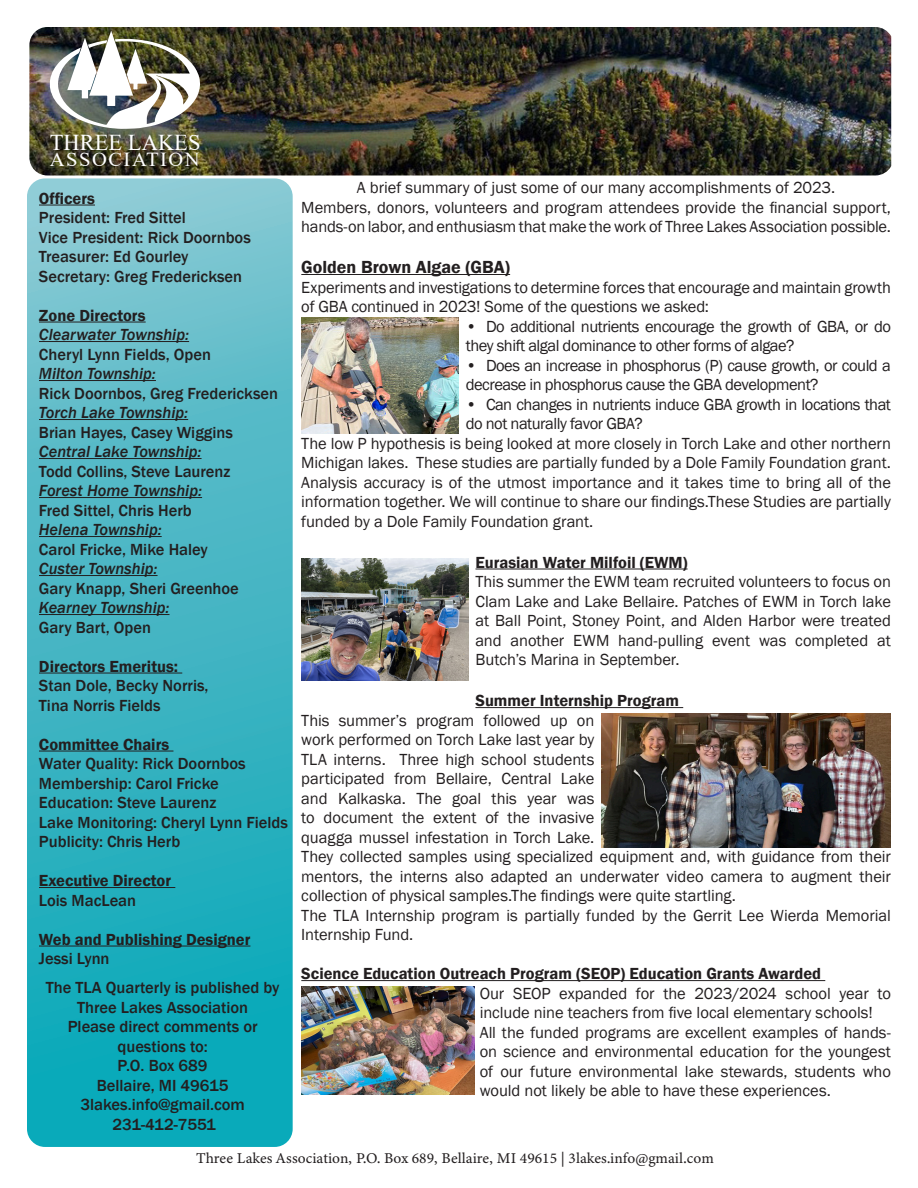
<style>
.page{position:relative;width:918px;height:1188px;background:#fff}
.page>*{position:absolute;margin:0;border:0;box-sizing:border-box;transform-origin:0 0}
.t1{font:22.65px "Times New Roman";color:#fff}
.t2{font:19.8px "Times New Roman";letter-spacing:.075em;color:#fff}
.Side_Body{font:600 18px "Franklin Gothic";color:#231f20}
.Body_paragraph{font:16.5px/19.5px "Franklin Gothic";letter-spacing:-.005em;color:#231f20}
.Side_Body-2{font:500 16.5px/19.5px "Franklin Gothic";color:#231f20;text-align:center}
.Body_paragraph-2{font:16.5px/19.5px "Franklin Gothic";letter-spacing:-.03em;color:#231f20}
.SideHead_1{font:600 16.5px "Franklin Gothic";color:#231f20}
.Side_Subhead{font:italic 500 16.5px "Franklin Gothic";color:#231f20}
.Side_Body-3{font:600 16.5px "Franklin Gothic";color:#231f20}
.t3{font:15px "Minion Variable Concept";color:#231f20}
</style>
<div class="page">
<img style="left:29px;top:27px;width:862px;height:149px">
<img style="left:50px;top:31px;width:150px;height:98px">
<svg style="left:27px;top:178px;width:266px;height:969px;background:#40b5c3"></svg>
<hr style="left:39px;top:205px;width:56px;height:1px;background:#231f20">
<hr style="left:39px;top:322px;width:107px;height:1px;background:#231f20">
<hr style="left:39px;top:341px;width:150px;height:1px;background:#231f20">
<hr style="left:39px;top:380px;width:117px;height:1px;background:#231f20">
<hr style="left:39px;top:419px;width:149px;height:1px;background:#231f20">
<hr style="left:39px;top:458px;width:163px;height:1px;background:#231f20">
<hr style="left:39px;top:497px;width:163px;height:1px;background:#231f20">
<hr style="left:39px;top:536px;width:123px;height:1px;background:#231f20">
<hr style="left:39px;top:575px;width:119px;height:1px;background:#231f20">
<hr style="left:39px;top:614px;width:131px;height:1px;background:#231f20">
<hr style="left:39px;top:673px;width:143px;height:1px;background:#231f20">
<hr style="left:39px;top:751px;width:134px;height:1px;background:#231f20">
<hr style="left:39px;top:887px;width:136px;height:1px;background:#231f20">
<hr style="left:39px;top:946px;width:211px;height:1px;background:#231f20">
<hr style="left:301px;top:274px;width:209px;height:1px;background:#231f20">
<hr style="left:475px;top:569px;width:213px;height:1px;background:#231f20">
<hr style="left:475px;top:707px;width:208px;height:1px;background:#231f20">
<hr style="left:301px;top:980px;width:524px;height:1px;background:#231f20">
<img style="left:601px;top:714px;width:290px;height:134px">
<img style="left:301px;top:558px;width:168px;height:122px">
<img style="left:301px;top:318px;width:158px;height:116px">
<img style="left:301px;top:986px;width:173px;height:109px">
<p class="t1" style="left:50px;top:127px;width:152px">THREE LAKES</p>
<p class="t2" style="left:50px;top:146px;width:151px">ASSOCIATION</p>
<p class="SideHead_1" style="left:39px;top:188px;width:58px">Officers</p>
<p class="Side_Body-2" style="left:39px;top:208px;width:148px">President: Fred Sittel</p>
<p class="Side_Body-2" style="left:39px;top:228px;width:213px">Vice President: Rick Doornbos</p>
<p class="Side_Body-2" style="left:39px;top:247px;width:151px">Treasurer: Ed Gourley</p>
<p class="Side_Body-2" style="left:39px;top:267px;width:205px">Secretary: Greg Fredericksen</p>
<p class="Side_Body-3" style="left:39px;top:305px;width:108px">Zone Directors</p>
<p class="Side_Subhead" style="left:39px;top:325px;width:152px">Clearwater Township:</p>
<p class="Side_Body-2" style="left:39px;top:345px;width:173px">Cheryl Lynn Fields, Open</p>
<p class="Side_Subhead" style="left:39px;top:364px;width:118px">Milton Township:</p>
<p class="Side_Body-2" style="left:39px;top:384px;width:241px">Rick Doornbos, Greg Fredericksen</p>
<p class="Side_Subhead" style="left:39px;top:403px;width:151px">Torch Lake Township:</p>
<p class="Side_Body-2" style="left:39px;top:423px;width:195px">Brian Hayes, Casey Wiggins</p>
<p class="Side_Subhead" style="left:39px;top:442px;width:164px">Central Lake Township:</p>
<p class="Side_Body-2" style="left:39px;top:462px;width:193px">Todd Collins, Steve Laurenz</p>
<p class="Side_Subhead" style="left:39px;top:481px;width:165px">Forest Home Township:</p>
<p class="Side_Body-2" style="left:39px;top:501px;width:154px">Fred Sittel, Chris Herb</p>
<p class="Side_Subhead" style="left:39px;top:520px;width:124px">Helena Township:</p>
<p class="Side_Body-2" style="left:39px;top:540px;width:170px">Carol Fricke, Mike Haley</p>
<p class="Side_Subhead" style="left:39px;top:559px;width:120px">Custer Township:</p>
<p class="Side_Body-2" style="left:39px;top:579px;width:201px">Gary Knapp, Sheri Greenhoe</p>
<p class="Side_Subhead" style="left:39px;top:598px;width:132px">Kearney Township:</p>
<p class="Side_Body-2" style="left:39px;top:618px;width:114px">Gary Bart, Open</p>
<p class="SideHead_1" style="left:39px;top:656px;width:141px">Directors Emeritus:</p>
<p class="Side_Body-2" style="left:39px;top:676px;width:171px">Stan Dole, Becky Norris,</p>
<p class="Side_Body-2" style="left:39px;top:696px;width:123px">Tina Norris Fields</p>
<p class="SideHead_1" style="left:39px;top:734px;width:132px">Committee Chairs</p>
<p class="Side_Body-2" style="left:39px;top:754px;width:208px">Water Quality: Rick Doornbos</p>
<p class="Side_Body-2" style="left:39px;top:774px;width:181px">Membership: Carol Fricke</p>
<p class="Side_Body-2" style="left:39px;top:793px;width:179px">Education: Steve Laurenz</p>
<p class="Side_Body-2" style="left:39px;top:813px;width:250px">Lake Monitoring: Cheryl Lynn Fields</p>
<p class="Side_Body-2" style="left:39px;top:832px;width:143px">Publicity: Chris Herb</p>
<p class="SideHead_1" style="left:39px;top:871px;width:134px">Executive Director</p>
<p class="Side_Body-2" style="left:39px;top:891px;width:99px">Lois MacLean</p>
<p class="SideHead_1" style="left:39px;top:929px;width:213px">Web and Publishing Designer</p>
<p class="Side_Body-2" style="left:39px;top:949px;width:72px">Jessi Lynn</p>
<p class="Side_Body-2" style="left:46px;top:978px;width:235px">The TLA Quarterly is published by</p>
<p class="Side_Body-2" style="left:77px;top:998px;width:173px">Three Lakes Association</p>
<p class="Side_Body-2" style="left:68px;top:1017px;width:191px">Please direct comments or questions to:</p>
<p class="Side_Body-2" style="left:118px;top:1056px;width:92px">P.O. Box 689</p>
<p class="Side_Body-2" style="left:97px;top:1076px;width:133px">Bellaire, MI 49615</p>
<p class="Side_Body-2" style="left:80px;top:1095px;width:166px">3lakes.info@gmail.com</p>
<p class="Side_Body-2" style="left:113px;top:1115px;width:105px">231-412-7551</p>
<p class="Body_paragraph" style="left:357px;top:178px;width:480px">A brief summary of just some of our many accomplishments of 2023.</p>
<p class="Body_paragraph" style="left:301px;top:198px;width:591px">Members, donors, volunteers and program attendees provide the financial support, hands-on labor, and enthusiasm that make the work of Three Lakes Association possible.</p>
<p class="Side_Body" style="left:301px;top:256px;width:210px">Golden Brown Algae (GBA)</p>
<p class="Body_paragraph" style="left:301px;top:278px;width:591px">Experiments and investigations to determine forces that encourage and maintain growth of GBA continued in 2023! Some of the questions we asked:</p>
<p class="Body_paragraph-2" style="left:466px;top:317px;width:427px">• Do additional nutrients encourage the growth of GBA, or do they shift algal dominance to other forms of algae?</p>
<p class="Body_paragraph-2" style="left:466px;top:356px;width:427px">• Does an increase in phosphorus (P) cause growth, or could a decrease in phosphorus cause the GBA development?</p>
<p class="Body_paragraph-2" style="left:466px;top:395px;width:427px">• Can changes in nutrients induce GBA growth in locations that do not naturally favor GBA?</p>
<p class="Body_paragraph" style="left:301px;top:434px;width:591px;text-align:justify">The low P hypothesis is being looked at more closely in Torch Lake and other northern Michigan lakes. These studies are partially funded by a Dole Family Foundation grant.<br>Analysis accuracy is of the utmost importance and it takes time to bring all of the information together. We will continue to share our findings.These Studies are partially funded by a Dole Family Foundation grant.</p>
<p class="SideHead_1" style="left:475px;top:552px;width:214px">Eurasian Water Milfoil (EWM)</p>
<p class="Body_paragraph" style="left:475px;top:572px;width:417px;text-align:justify">This summer the EWM team recruited volunteers to focus on Clam Lake and Lake Bellaire. Patches of EWM in Torch lake at Ball Point, Stoney Point, and Alden Harbor were treated and another EWM hand-pulling event was completed at Butch’s Marina in September.</p>
<p class="SideHead_1" style="left:475px;top:691px;width:205px">Summer Internship Program</p>
<p class="Body_paragraph" style="left:301px;top:711px;width:591px">This summer’s program followed up on<br>work performed on Torch Lake last year by<br>TLA interns. Three high school students<br>participated from Bellaire, Central Lake<br>and Kalkaska. The goal this year was<br>to document the extent of the invasive<br>quagga mussel infestation in Torch Lake.<br>They collected samples using specialized equipment and, with guidance from their mentors, the interns also adapted an underwater video camera to augment their collection of physical samples.The findings were quite startling.</p>
<p class="Body_paragraph" style="left:301px;top:906px;width:591px">The TLA Internship program is partially funded by the Gerrit Lee Wierda Memorial<br>Internship Fund.</p>
<p class="SideHead_1" style="left:301px;top:964px;width:521px">Science Education Outreach Program (SEOP) Education Grants Awarded</p>
<p class="Body_paragraph" style="left:480px;top:984px;width:413px">Our SEOP expanded for the 2023/2024 school year to include nine teachers from five local elementary schools!</p>
<p class="Body_paragraph" style="left:480px;top:1023px;width:413px;text-align:justify">All the funded programs are excellent examples of hands&shy;on science and environmental education for the youngest of our future environmental lake stewards, students who would not likely be able to have these experiences.</p>
<p class="t3" style="left:196px;top:1147px;width:519px">Three Lakes Association, P.O. Box 689, Bellaire, MI 49615 | 3lakes.info@gmail.com</p>
</div>
